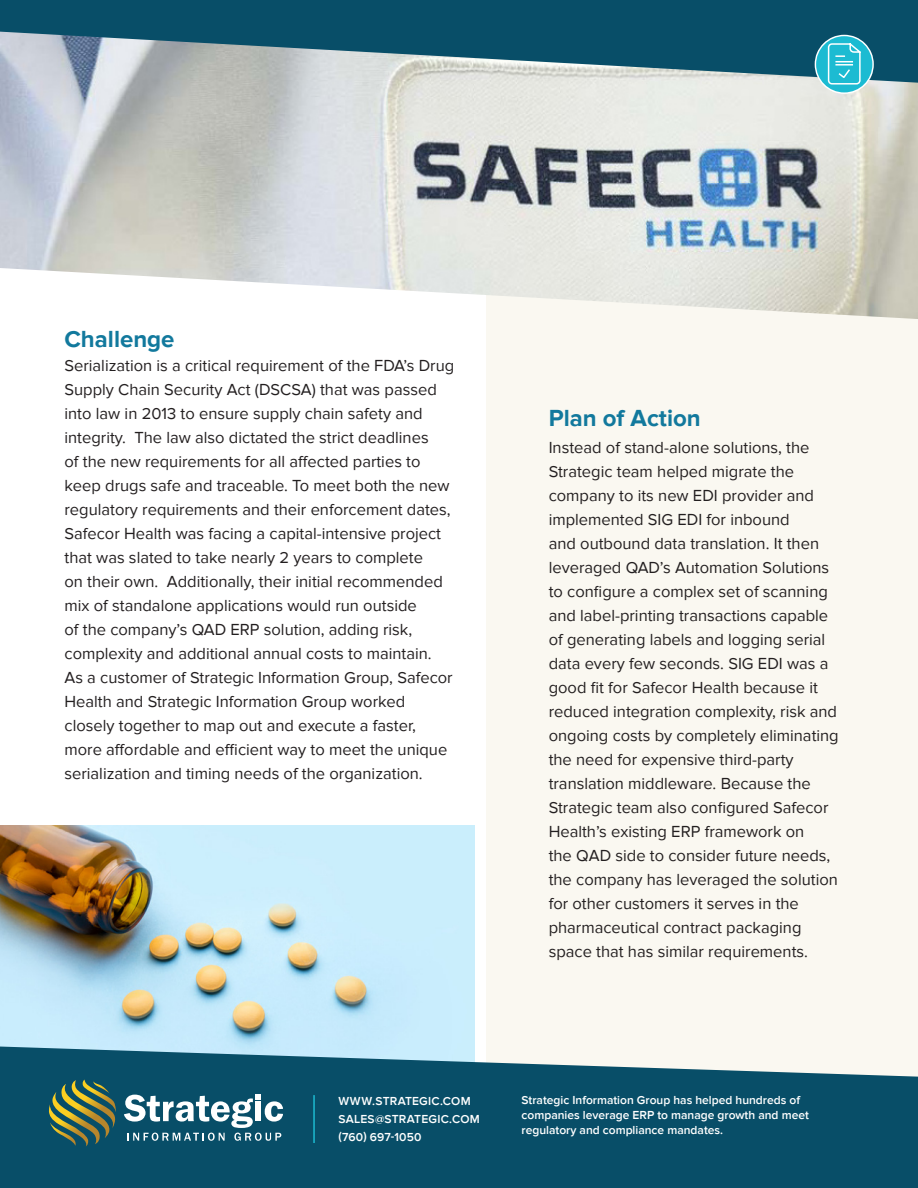
<style>
.page{position:relative;width:918px;height:1188px;background:#fff}
.page>*{position:absolute;margin:0;border:0;box-sizing:border-box;transform-origin:0 0}
.t1{font:700 24px "Proxima Nova";color:#12799d}
.t2{font:16.5px/24px "Proxima Nova";color:#231f20}
.t3{font:600 12px/18px "Proxima Nova";color:#fff}
</style>
<div class="page">
<img style="left:0;top:826px;width:474px;height:221px">
<div style="left:486px;top:25px;width:432px;height:1053px;background:#faf8f1"></div>
<img style="left:0;top:83px;width:918px;height:236px">
<svg style="left:0;top:0;width:918px;height:83px;background:#457688"></svg>
<svg style="left:815px;top:35px;width:59px;height:59px;background:#52bdce"></svg>
<svg style="left:0;top:1047px;width:918px;height:141px;background:#226178"></svg>
<svg style="left:49px;top:1080px;width:234px;height:66px;background:#447379"></svg>
<hr style="left:313px;top:1095px;width:2px;height:48px;background:#1dbad1">
<h1 class="t1" style="left:64px;top:326px;width:112px">Challenge</h1>
<p class="t2" style="left:64px;top:354px;width:391px">Serialization is a critical requirement of the FDA’s Drug Supply Chain Security Act (DSCSA) that was passed into law in 2013 to ensure supply chain safety and integrity. The law also dictated the strict deadlines<br>of the new requirements for all affected parties to keep drugs safe and traceable. To meet both the new regulatory requirements and their enforcement dates, Safecor Health was facing a capital-intensive project that was slated to take nearly 2 years to complete<br>on their own. Additionally, their initial recommended mix of standalone applications would run outside<br>of the company’s QAD ERP solution, adding risk, complexity and additional annual costs to maintain.<br>As a customer of Strategic Information Group, Safecor Health and Strategic Information Group worked closely together to map out and execute a faster, more affordable and efficient way to meet the unique serialization and timing needs of the organization.</p>
<h1 class="t1" style="left:549px;top:404px;width:154px">Plan of Action</h1>
<p class="t2" style="left:549px;top:436px;width:292px">Instead of stand-alone solutions, the Strategic team helped migrate the company to its new EDI provider and implemented SIG EDI for inbound<br>and outbound data translation. It then leveraged QAD’s Automation Solutions to configure a complex set of scanning and label-printing transactions capable of generating labels and logging serial data every few seconds. SIG EDI was a good fit for Safecor Health because it reduced integration complexity, risk and ongoing costs by completely eliminating the need for expensive third-party translation middleware. Because the Strategic team also configured Safecor Health’s existing ERP framework on<br>the QAD side to consider future needs, the company has leveraged the solution for other customers it serves in the pharmaceutical contract packaging space that has similar requirements.</p>
<p class="t3" style="left:339px;top:1092px;width:143px">WWW.STRATEGIC.COM<br>SALES@STRATEGIC.COM (760) 697-1050</p>
<p class="t3" style="left:522px;top:1093px;width:289px;line-height:15px">Strategic Information Group has helped hundreds of companies leverage ERP to manage growth and meet regulatory and compliance mandates.</p>
</div>
